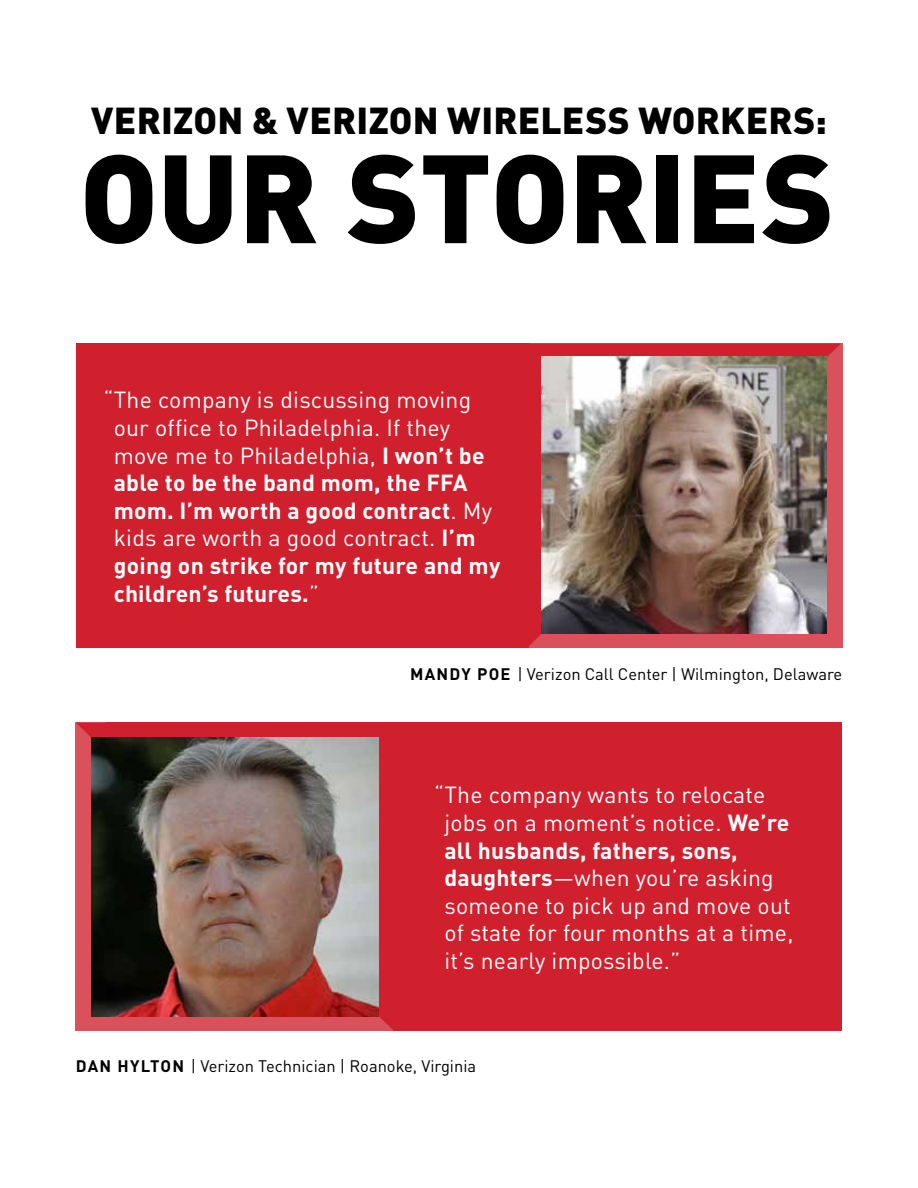
<style>
.page{position:relative;width:918px;height:1188px;background:#fff}
.page>*{position:absolute;margin:0;border:0;box-sizing:border-box;transform-origin:0 0}
.t1{font:900 123.3px "DIN Pro";letter-spacing:-.005em;color:#000}
.t2{font:900 37.05px "DIN Pro";letter-spacing:.005em;color:#000}
.t3{font:22.95px/27.6px "DIN";letter-spacing:.01em;color:#fff}
.t4{font:16.5px "DIN";color:#000101}
.s1{font-weight:700}
</style>
<div class="page">
<div style="left:76px;top:344px;width:453px;height:304px;background:#d0202e"></div>
<svg style="left:76px;top:723px;width:318px;height:308px;background:#d33a46"></svg>
<div style="left:394px;top:723px;width:448px;height:308px;background:#d0202e"></div>
<img style="left:91px;top:738px;width:288px;height:279px">
<svg style="left:527px;top:343px;width:315px;height:305px;background:#d33f4a"></svg>
<img style="left:542px;top:357px;width:285px;height:277px">
<h2 class="t2" style="left:91px;top:95px;width:737px">VERIZON &amp; VERIZON WIRELESS WORKERS:</h2>
<h1 class="t1" style="left:80px;top:115px;width:757px">OUR STORIES</h1>
<p class="t3" style="left:114px;top:386px;width:388px;text-indent:-10px">“The company is discussing moving our office to Philadelphia. If they move me to Philadelphia, <span class="s1">I won’t be able to be the band mom, the FFA mom. I’m worth a good contract</span>. My kids are worth a good contract. <span class="s1">I’m going on strike for my future and my children’s futures.</span>”</p>
<p class="t4" style="left:410px;top:664px;width:433px"><span class="s1">MANDY POE</span> | Verizon Call Center | Wilmington, Delaware</p>
<p class="t3" style="left:444px;top:781px;width:351px;text-indent:-10px">“The company wants to relocate jobs on a moment’s notice. <span class="s1">We’re all husbands, fathers, sons, daughters</span>—when you’re asking someone to pick up and move out of state for four months at a time, it’s nearly impossible.”</p>
<p class="t4" style="left:76px;top:1055px;width:402px"><span class="s1">DAN HYLTON</span> | Verizon Technician | Roanoke, Virginia</p>
</div>
